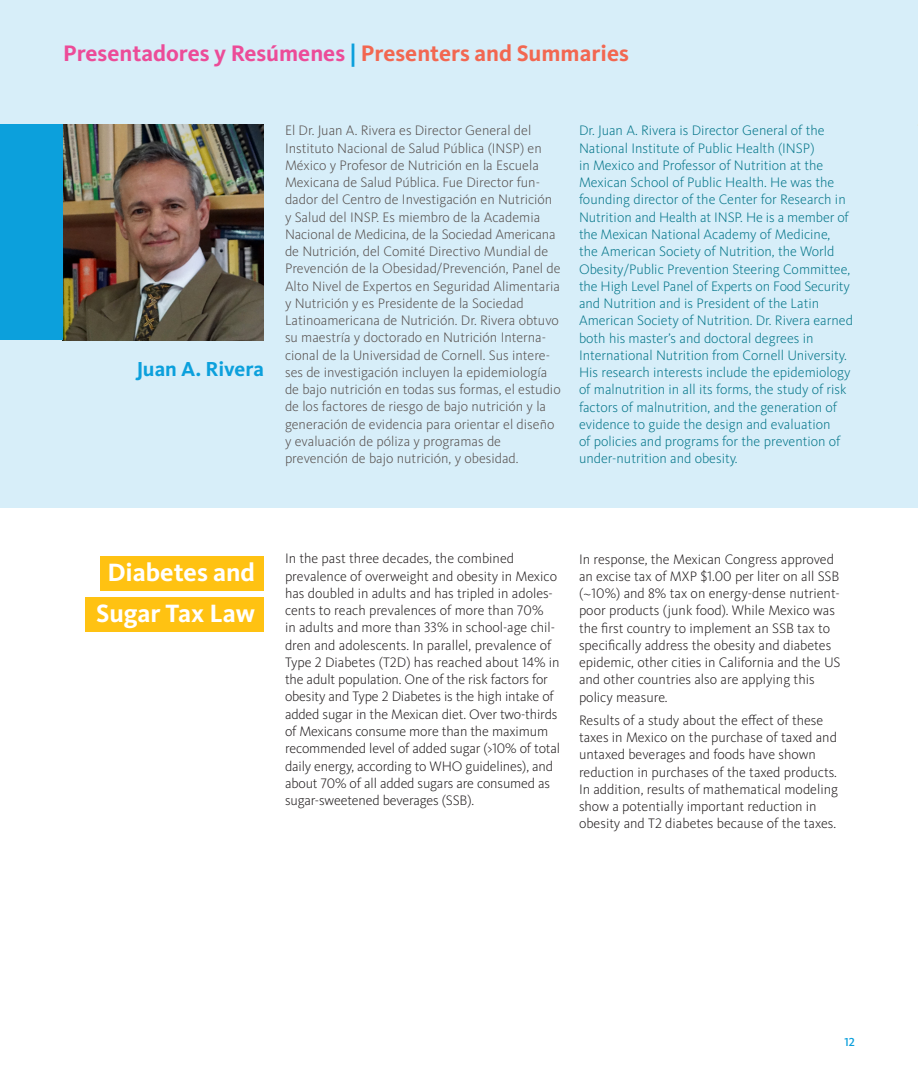
<style>
.page{position:relative;width:918px;height:1080px;background:#fff}
.page>*{position:absolute;margin:0;border:0;box-sizing:border-box;transform-origin:0 0}
.t1{font:700 25.95px/40.8px "Kievit OT";color:#fff;text-align:center}
.t2{font:700 23.25px "Kievit OT";color:#ec4c98}
.t3{font:700 21px "Kievit OT";color:#0ca0dc}
.t4{font:300 14.25px/17.2px "Kievit OT";color:#231f20}
.t5{font:300 14.25px/17.2px "Kievit OT";color:#57504e}
.t6{font:300 14.25px/17.2px "Kievit OT";color:#05768a}
.t7{font:500 12px "Kievit OT";color:#0ca0dc}
.s1{color:#0ca0dc}
.s2{color:#f26751}
</style>
<div class="page">
<div style="left:0;top:0;width:918px;height:508px;background:#d7eef9"></div>
<img style="left:63px;top:124px;width:201px;height:216px">
<div style="left:100px;top:556px;width:164px;height:34px;background:#ffc212"></div>
<div style="left:86px;top:597px;width:178px;height:34px;background:#ffc212"></div>
<div style="left:0;top:124px;width:63px;height:216px;background:#0ca0dc"></div>
<h2 class="t2" style="left:63px;top:40px;width:567px">Presentadores y Resúmenes <span class="s1">|</span> <span class="s2">Presenters and Summaries</span></h2>
<h3 class="t3" style="left:136px;top:357px;width:129px">Juan A. Rivera</h3>
<p class="t5" style="left:285px;top:122px;width:277px">El Dr. Juan A. Rivera es Director General del Instituto Nacional de Salud Pública (INSP) en México y Profesor de Nutrición en la Escuela Mexicana de Salud Pública. Fue Director fun&shy;dador del Centro de Investigación en Nutrición y Salud del INSP. Es miembro de la Academia Nacional de Medicina, de la Sociedad Americana de Nutrición, del Comité Directivo Mundial de Prevención de la Obesidad/Prevención, Panel de Alto Nivel de Expertos en Seguridad Alimentaria y Nutrición y es Presidente de la Sociedad Latinoamericana de Nutrición. Dr. Rivera obtuvo su maestría y doctorado en Nutrición Interna&shy;cional de la Universidad de Cornell. Sus intere&shy;ses de investigación incluyen la epidemiología de bajo nutrición en todas sus formas, el estudio de los factores de riesgo de bajo nutrición y la generación de evidencia para orientar el diseño y evaluación de póliza y programas de prevención de bajo nutrición, y obesidad.</p>
<p class="t6" style="left:579px;top:122px;width:275px">Dr. Juan A. Rivera is Director General of the National Institute of Public Health (INSP)<br>in Mexico and Professor of Nutrition at the Mexican School of Public Health. He was the founding director of the Center for Research in Nutrition and Health at INSP. He is a member of the Mexican National Academy of Medicine,<br>the American Society of Nutrition, the World Obesity/Public Prevention Steering Committee, the High Level Panel of Experts on Food Security and Nutrition and is President of the Latin American Society of Nutrition. Dr. Rivera earned both his master’s and doctoral degrees in International Nutrition from Cornell University.<br>His research interests include the epidemiology of malnutrition in all its forms, the study of risk factors of malnutrition, and the generation of evidence to guide the design and evaluation<br>of policies and programs for the prevention of under-nutrition and obesity.</p>
<h1 class="t1" style="left:96px;top:552px;width:160px">Diabetes and<br>Sugar Tax Law</h1>
<p class="t4" style="left:285px;top:550px;width:277px">In the past three decades, the combined prevalence of overweight and obesity in Mexico has doubled in adults and has tripled in adoles&shy;cents to reach prevalences of more than 70%<br>in adults and more than 33% in school-age chil&shy;dren and adolescents. In parallel, prevalence of Type 2 Diabetes (T2D) has reached about 14% in the adult population. One of the risk factors for obesity and Type 2 Diabetes is the high intake of added sugar in the Mexican diet. Over two-thirds of Mexicans consume more than the maximum recommended level of added sugar (&gt;10% of total daily energy, according to WHO guidelines), and about 70% of all added sugars are consumed as sugar-sweetened beverages (SSB).</p>
<p class="t4" style="left:579px;top:550px;width:263px">In response, the Mexican Congress approved an excise tax of MXP $1.00 per liter on all SSB (~10%) and 8% tax on energy-dense nutrient&shy;poor products (junk food). While Mexico was the first country to implement an SSB tax to specifically address the obesity and diabetes epidemic, other cities in California and the US and other countries also are applying this policy measure.</p>
<p class="t4" style="left:579px;top:712px;width:261px">Results of a study about the effect of these taxes in Mexico on the purchase of taxed and untaxed beverages and foods have shown reduction in purchases of the taxed products.<br>In addition, results of mathematical modeling show a potentially important reduction in obesity and T2 diabetes because of the taxes.</p>
<p class="t7" style="left:845px;top:1035px;width:12px">12</p>
</div>
